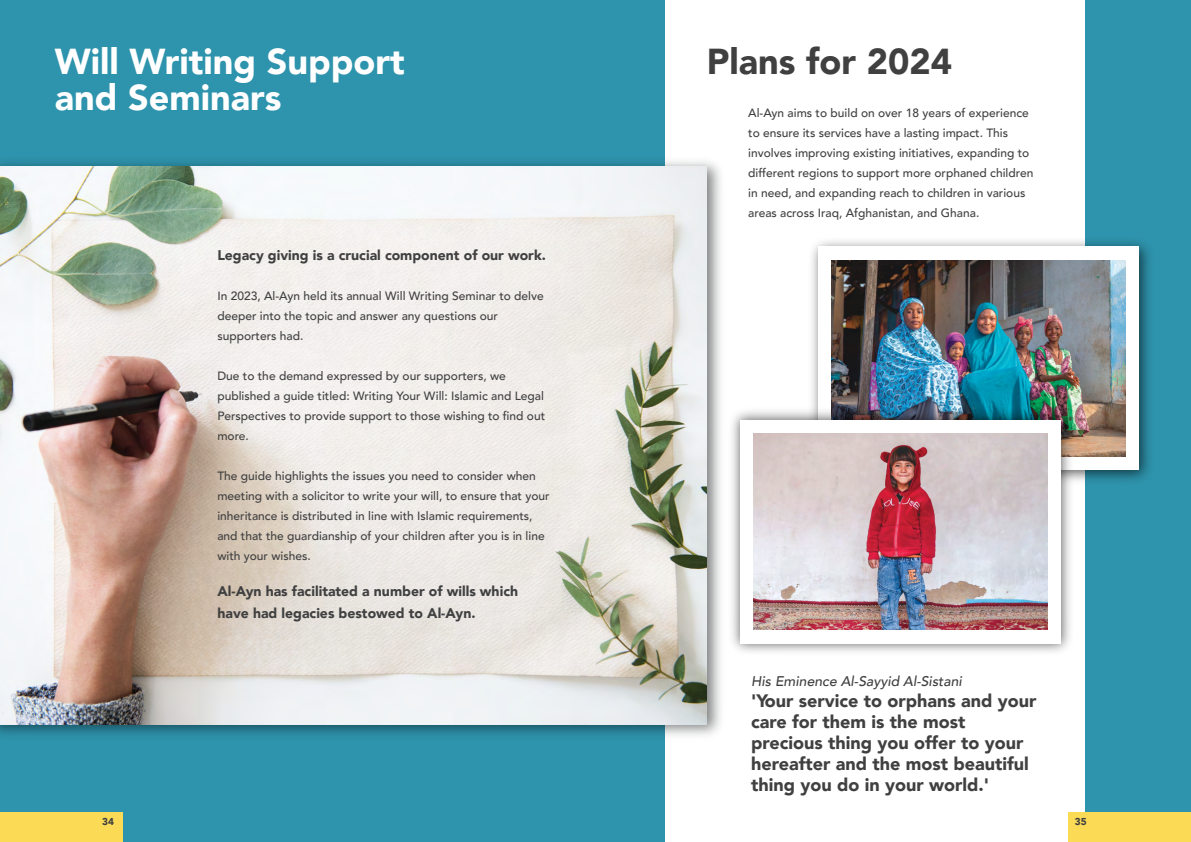
<style>
.page{position:relative;width:1191px;height:842px;background:#fff}
.page>*{position:absolute;margin:0;border:0;box-sizing:border-box;transform-origin:0 0}
.t1{font:900 36px/36px "Avenir LT Pro";color:#fff}
.t2{font:900 36px "Avenir LT Pro";color:#404041}
.t3{font:900 18px/21px "Avenir LT Pro";color:#404041}
.t4{font:900 14px/21px "Avenir LT Pro";color:#404041}
.t5{font:italic 500 14px "Avenir";color:#404041}
.t6{font:500 12px/20px "Avenir LT Pro";color:#404041}
.t7{font:900 10px "Avenir LT Pro";color:#3f4040}
</style>
<div class="page">
<div style="left:1085px;top:0;width:106px;height:842px;background:#2e93ac"></div>
<div style="left:0;top:0;width:664px;height:842px;background:#2e93ac"></div>
<img style="left:0;top:152px;width:721px;height:592px">
<img style="left:0;top:167px;width:707px;height:557px">
<div style="left:0;top:813px;width:122px;height:29px;background:#fbda56"></div>
<div style="left:1069px;top:813px;width:122px;height:29px;background:#fbda56"></div>
<img style="left:811px;top:240px;width:338px;height:241px">
<div style="left:818px;top:247px;width:320px;height:223px;background:#fff"></div>
<img style="left:831px;top:260px;width:295px;height:196px">
<img style="left:731px;top:403px;width:347px;height:249px">
<div style="left:740px;top:420px;width:320px;height:223px;background:#fff"></div>
<img style="left:753px;top:433px;width:295px;height:196px">
<h1 class="t1" style="left:55px;top:44px;width:352px">Will Writing Support and Seminars</h1>
<p class="t4" style="left:217px;top:245px;width:330px">Legacy giving is a crucial component of our work.</p>
<p class="t6" style="left:217px;top:286px;width:328px">In 2023, Al-Ayn held its annual Will Writing Seminar to delve deeper into the topic and answer any questions our supporters had.</p>
<p class="t6" style="left:217px;top:366px;width:329px">Due to the demand expressed by our supporters, we published a guide titled: Writing Your Will: Islamic and Legal Perspectives to provide support to those wishing to find out more.</p>
<p class="t6" style="left:217px;top:466px;width:334px">The guide highlights the issues you need to consider when meeting with a solicitor to write your will, to ensure that your inheritance is distributed in line with Islamic requirements, and that the guardianship of your children after you is in line with your wishes.</p>
<p class="t4" style="left:217px;top:581px;width:302px">Al-Ayn has facilitated a number of wills which have had legacies bestowed to Al-Ayn.</p>
<h1 class="t2" style="left:707px;top:40px;width:247px">Plans for 2024</h1>
<p class="t6" style="left:748px;top:103px;width:287px">Al-Ayn aims to build on over 18 years of experience to ensure its services have a lasting impact. This involves improving existing initiatives, expanding to different regions to support more orphaned children in need, and expanding reach to children in various areas across Iraq, Afghanistan, and Ghana.</p>
<p class="t5" style="left:751px;top:673px;width:212px">His Eminence Al-Sayyid Al-Sistani</p>
<h2 class="t3" style="left:751px;top:690px;width:287px">'Your service to orphans and your care for them is the most precious thing you offer to your hereafter and the most beautiful thing you do in your world.'</h2>
<p class="t7" style="left:102px;top:815px;width:13px">34</p>
<p class="t7" style="left:1075px;top:815px;width:13px">35</p>
</div>
